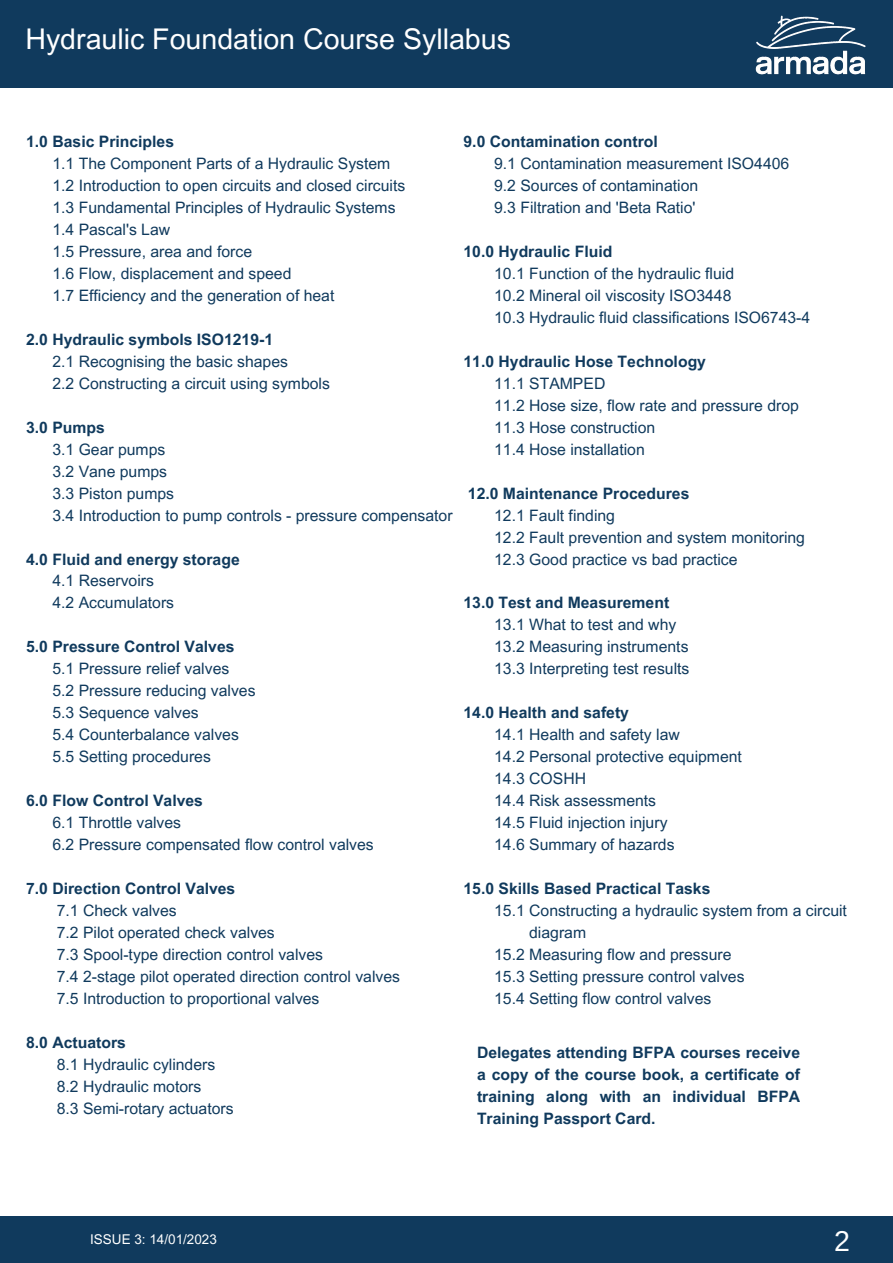
<style>
.page{position:relative;width:893px;height:1263px;background:#fff}
.page>*{position:absolute;margin:0;border:0;box-sizing:border-box;transform-origin:0 0}
.t1{font:28.58px "Arial MT Pro";color:#fff}
.t2{font:28.58px "Arimo";color:#fff}
.t3{font:15.75px/22px "Arial MT Pro";color:#103a5d}
.t4{font:700 15.75px/21.9px "Arial MT Pro";color:#103a5d;text-align:justify}
.t5{font:13.5px "Arial MT Pro";color:#fff}
</style>
<div class="page">
<div style="left:0;top:1216px;width:893px;height:47px;background:#103a5d"></div>
<div style="left:0;top:0;width:893px;height:88px;background:#103a5d"></div>
<img style="left:755px;top:15px;width:111px;height:60px">
<h1 class="t1" style="left:25px;top:28px;width:487px">Hydraulic Foundation Course Syllabus</h1>
<p class="t4" style="left:26px;top:132px;width:149px">1.0 Basic Principles</p>
<p class="t3" style="left:52px;top:154px;width:354px">1.1 The Component Parts of a Hydraulic System 1.2 Introduction to open circuits and closed circuits 1.3 Fundamental Principles of Hydraulic Systems 1.4 Pascal's Law<br>1.5 Pressure, area and force<br>1.6 Flow, displacement and speed<br>1.7 Efficiency and the generation of heat</p>
<p class="t4" style="left:26px;top:330px;width:248px">2.0 Hydraulic symbols ISO1219-1</p>
<p class="t3" style="left:52px;top:352px;width:279px">2.1 Recognising the basic shapes<br>2.2 Constructing a circuit using symbols</p>
<p class="t4" style="left:26px;top:418px;width:80px">3.0 Pumps</p>
<p class="t3" style="left:52px;top:440px;width:402px">3.1 Gear pumps<br>3.2 Vane pumps<br>3.3 Piston pumps<br>3.4 Introduction to pump controls - pressure compensator</p>
<p class="t4" style="left:26px;top:550px;width:215px">4.0 Fluid and energy storage</p>
<p class="t3" style="left:52px;top:572px;width:123px">4.1 Reservoirs<br>4.2 Accumulators</p>
<p class="t4" style="left:26px;top:638px;width:210px">5.0 Pressure Control Valves</p>
<p class="t3" style="left:52px;top:660px;width:205px">5.1 Pressure relief valves<br>5.2 Pressure reducing valves<br>5.3 Sequence valves<br>5.4 Counterbalance valves<br>5.5 Setting procedures</p>
<p class="t4" style="left:26px;top:792px;width:178px">6.0 Flow Control Valves</p>
<p class="t3" style="left:52px;top:814px;width:323px">6.1 Throttle valves<br>6.2 Pressure compensated flow control valves</p>
<p class="t4" style="left:26px;top:880px;width:211px">7.0 Direction Control Valves</p>
<p class="t3" style="left:57px;top:902px;width:345px">7.1 Check valves<br>7.2 Pilot operated check valves<br>7.3 Spool-type direction control valves<br>7.4 2-stage pilot operated direction control valves 7.5 Introduction to proportional valves</p>
<p class="t4" style="left:26px;top:1034px;width:101px">8.0 Actuators</p>
<p class="t3" style="left:57px;top:1056px;width:178px">8.1 Hydraulic cylinders<br>8.2 Hydraulic motors<br>8.3 Semi-rotary actuators</p>
<p class="t4" style="left:463px;top:132px;width:196px">9.0 Contamination control</p>
<p class="t3" style="left:494px;top:154px;width:296px">9.1 Contamination measurement ISO4406<br>9.2 Sources of contamination<br>9.3 Filtration and 'Beta Ratio'</p>
<p class="t4" style="left:463px;top:242px;width:150px">10.0 Hydraulic Fluid</p>
<p class="t3" style="left:494px;top:264px;width:317px">10.1 Function of the hydraulic fluid<br>10.2 Mineral oil viscosity ISO3448<br>10.3 Hydraulic fluid classifications ISO6743-4</p>
<p class="t4" style="left:463px;top:352px;width:244px">11.0 Hydraulic Hose Technology</p>
<p class="t3" style="left:494px;top:374px;width:306px">11.1 STAMPED<br>11.2 Hose size, flow rate and pressure drop<br>11.3 Hose construction<br>11.4 Hose installation</p>
<p class="t4" style="left:468px;top:484px;width:223px">12.0 Maintenance Procedures</p>
<p class="t3" style="left:494px;top:506px;width:312px">12.1 Fault finding<br>12.2 Fault prevention and system monitoring<br>12.3 Good practice vs bad practice</p>
<p class="t4" style="left:463px;top:594px;width:207px">13.0 Test and Measurement</p>
<p class="t3" style="left:494px;top:616px;width:197px">13.1 What to test and why<br>13.2 Measuring instruments<br>13.3 Interpreting test results</p>
<p class="t4" style="left:463px;top:704px;width:167px">14.0 Health and safety</p>
<p class="t3" style="left:494px;top:726px;width:249px">14.1 Health and safety law<br>14.2 Personal protective equipment<br>14.3 COSHH<br>14.4 Risk assessments<br>14.5 Fluid injection injury<br>14.6 Summary of hazards</p>
<p class="t4" style="left:463px;top:880px;width:248px">15.0 Skills Based Practical Tasks</p>
<p class="t3" style="left:494px;top:902px;width:354px">15.1 Constructing a hydraulic system from a circuit</p>
<p class="t3" style="left:529px;top:924px;width:58px">diagram</p>
<p class="t3" style="left:494px;top:946px;width:239px">15.2 Measuring flow and pressure</p>
<p class="t3" style="left:494px;top:968px;width:252px">15.3 Setting pressure control valves</p>
<p class="t3" style="left:494px;top:990px;width:219px">15.4 Setting flow control valves</p>
<p class="t4" style="left:477px;top:1043px;width:325px">Delegates attending BFPA courses receive a copy of the course book, a certificate of training along with an individual BFPA Training Passport Card.</p>
<p class="t5" style="left:90px;top:1234px;width:128px">ISSUE 3: 14/01/2023</p>
<h1 class="t2" style="left:834px;top:1225px;width:17px">2</h1>
</div>
